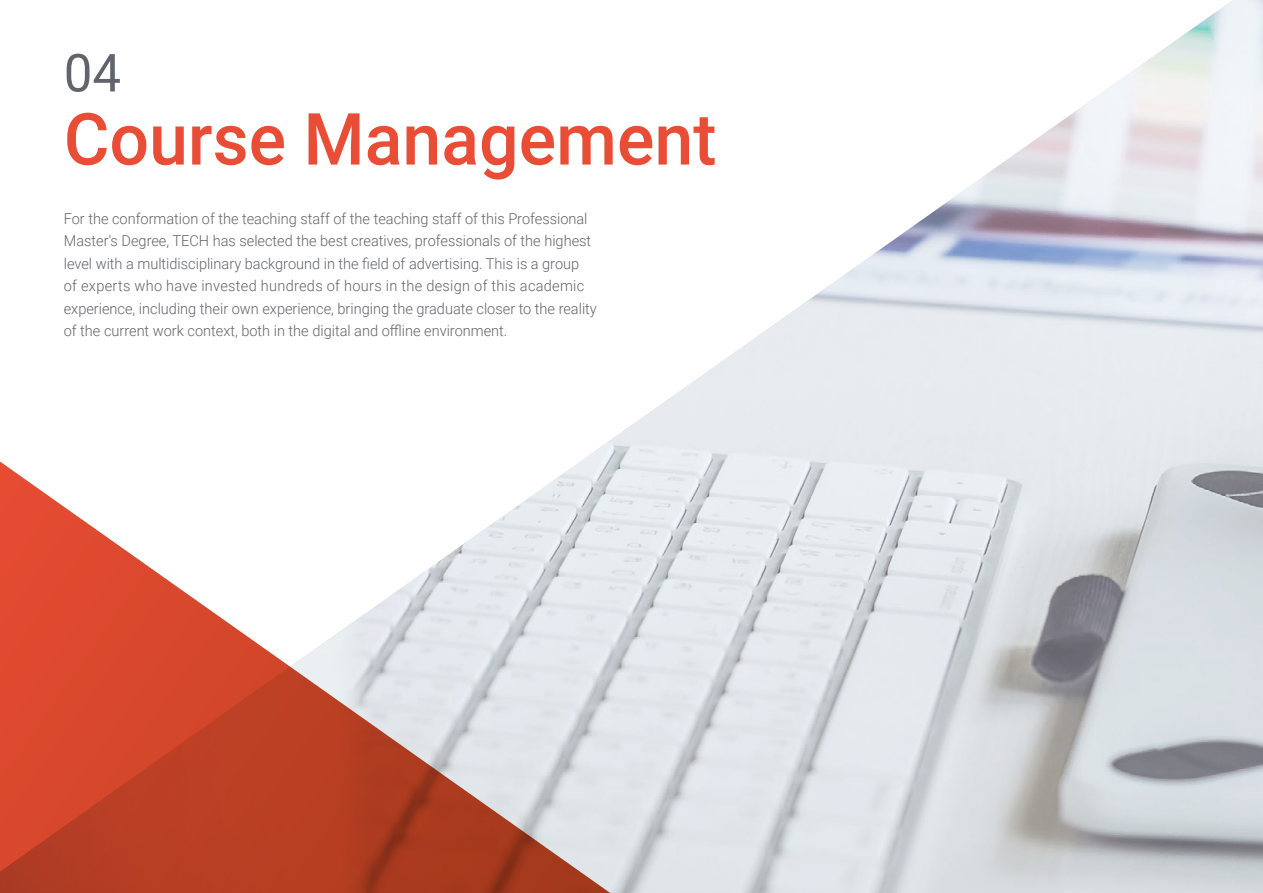
<style>
.page{position:relative;width:1263px;height:893px;background:#fff}
.page>*{position:absolute;margin:0;border:0;box-sizing:border-box;transform-origin:0 0}
.t1{font:500 72px "Roboto";color:#e94d35}
.t2{font:52.5px "Roboto";color:#61646a}
.t3{font:300 15px/22.5px "Roboto";color:#61646a}
</style>
<div class="page">
<img style="left:602px;top:0;width:661px;height:893px">
<svg style="left:0;top:446px;width:640px;height:447px"></svg>
<h2 class="t2" style="left:64px;top:36px;width:59px">04</h2>
<h1 class="t1" style="left:64px;top:89px;width:654px">Course Management</h1>
<p class="t3" style="left:64px;top:207px;width:535px">For the conformation of the teaching staff of the teaching staff of this Professional Master's Degree, TECH has selected the best creatives, professionals of the highest level with a multidisciplinary background in the field of advertising. This is a group<br>of experts who have invested hundreds of hours in the design of this academic experience, including their own experience, bringing the graduate closer to the reality of the current work context, both in the digital and offline environment.</p>
</div>
